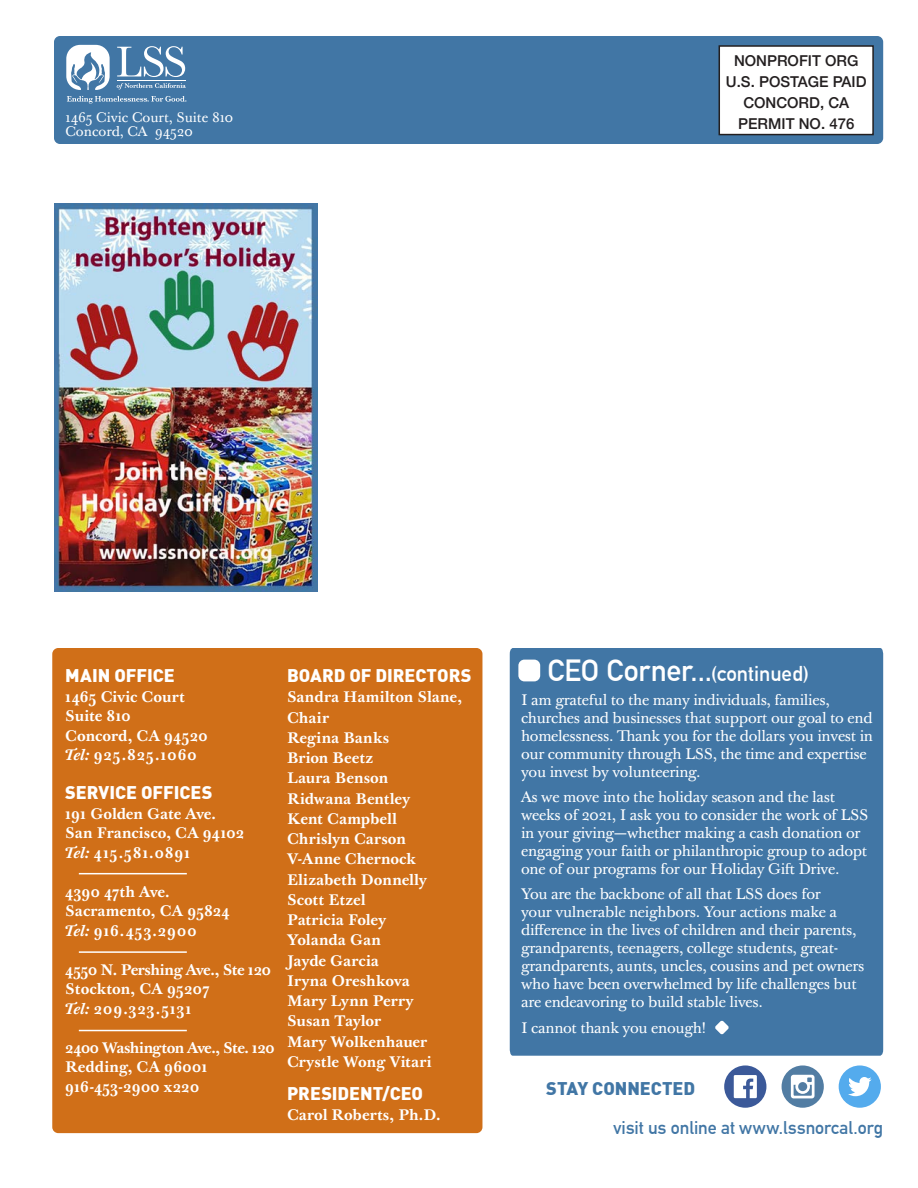
<style>
.page{position:relative;width:918px;height:1188px;background:#fff}
.page>*{position:absolute;margin:0;border:0;box-sizing:border-box;transform-origin:0 0}
.t1{font:700 30px "DIN Alternate";letter-spacing:-.005em;color:#fff}
.t2{font:900 18px "DIN";color:#fff}
.t3{font:700 18px "DIN Alternate";color:#4176a5}
.t4{font:900 18px "DIN";color:#4176a5}
.t5{font:15px/18px "Baskerville Ten Pro";letter-spacing:-.02em;color:#fff}
.t6{font:700 15px/20.2px "Baskerville Ten Pro";letter-spacing:.01em;color:#fff}
.t7{font:500 15px "Helvetica Neue";color:#231f20}
.t8{font:700 15px "Baskerville Ten Pro";letter-spacing:.07em;color:#fff}
.t9{font:700 15px "Baskerville Ten Pro";letter-spacing:-.035em;color:#fff}
.t10{font:700 15px "Baskerville Ten Pro";letter-spacing:-.025em;color:#fff}
.t11{font:700 15px "Baskerville Ten Pro";letter-spacing:.06em;color:#fff}
.t12{font:13.5px "Baskerville Ten Pro";color:#fff}
.s1{font-style:italic}
.s2{font-size:21px}
</style>
<div class="page">
<div style="left:52px;top:648px;width:430px;height:485px;background:#d06f18;border-radius:6px"></div>
<div style="left:54px;top:36px;width:829px;height:108px;background:#4176a5;border-radius:6px"></div>
<svg style="left:117px;top:83px;width:69px;height:6px"></svg>
<svg style="left:117px;top:46px;width:68px;height:31px"></svg>
<hr style="left:117px;top:80px;width:68px;height:1px;background:#fff">
<svg style="left:66px;top:45px;width:44px;height:45px"></svg>
<svg style="left:67px;top:96px;width:119px;height:7px"></svg>
<div style="left:724px;top:1065px;width:42px;height:43px;background:#3b5999;border-radius:50%"></div>
<svg style="left:734px;top:1075px;width:23px;height:23px"></svg>
<div style="left:782px;top:1065px;width:42px;height:43px;background:#527da3;border-radius:50%"></div>
<svg style="left:791px;top:1075px;width:24px;height:23px"></svg>
<div style="left:839px;top:1065px;width:42px;height:43px;background:#54abed;border-radius:50%"></div>
<svg style="left:848px;top:1077px;width:24px;height:19px"></svg>
<hr style="left:79px;top:873px;width:108px;height:1px;background:#fff">
<hr style="left:79px;top:951px;width:108px;height:2px;background:#fff">
<hr style="left:79px;top:1030px;width:108px;height:1px;background:#fff">
<div style="left:719px;top:46px;width:154px;height:89px;background:#fff"></div>
<div style="left:719px;top:45px;width:155px;height:90px;border:2px solid #231f20"></div>
<div style="left:510px;top:648px;width:373px;height:408px;background:#4176a5"></div>
<svg style="left:715px;top:1021px;width:14px;height:13px"></svg>
<div style="left:518px;top:660px;width:22px;height:21px;background:#fff;border-radius:6px"></div>
<img style="left:54px;top:203px;width:263px;height:389px">
<p class="t12" style="left:66px;top:109px;width:169px">1465 Civic Court, Suite 810</p>
<p class="t12" style="left:66px;top:123px;width:129px">Concord, CA 94520</p>
<p class="t7" style="left:734px;top:48px;width:126px">NONPROFIT ORG</p>
<p class="t7" style="left:726px;top:69px;width:142px">U.S. POSTAGE PAID</p>
<p class="t7" style="left:743px;top:90px;width:107px">CONCORD, CA</p>
<p class="t7" style="left:738px;top:111px;width:118px">PERMIT NO. 476</p>
<p class="t2" style="left:65px;top:664px;width:111px">MAIN OFFICE</p>
<p class="t6" style="left:65px;top:687px;width:121px">1465 Civic Court</p>
<p class="t6" style="left:65px;top:706px;width:67px">Suite 810</p>
<p class="t6" style="left:65px;top:726px;width:144px">Concord, CA 94520</p>
<p class="t8" style="left:65px;top:746px;width:133px"><span class="s1">Tel:</span> 925.825.1060</p>
<p class="t2" style="left:65px;top:781px;width:149px">SERVICE OFFICES</p>
<p class="t6" style="left:65px;top:804px;width:152px">191 Golden Gate Ave.</p>
<p class="t6" style="left:65px;top:823px;width:180px">San Francisco, CA 94102</p>
<p class="t11" style="left:65px;top:843px;width:126px"><span class="s1">Tel:</span> 415.581.0891</p>
<p class="t6" style="left:65px;top:882px;width:106px">4390 47th Ave.</p>
<p class="t6" style="left:65px;top:901px;width:166px">Sacramento, CA 95824</p>
<p class="t8" style="left:65px;top:921px;width:133px"><span class="s1">Tel:</span> 916.453.2900</p>
<p class="t10" style="left:65px;top:960px;width:207px">4550 N. Pershing Ave., Ste 120</p>
<p class="t6" style="left:65px;top:979px;width:146px">Stockton, CA 95207</p>
<p class="t8" style="left:65px;top:999px;width:128px"><span class="s1">Tel:</span> 209.323.5131</p>
<p class="t9" style="left:65px;top:1038px;width:211px">2400 Washington Ave., Ste. 120</p>
<p class="t6" style="left:65px;top:1057px;width:144px">Redding, CA 96001</p>
<p class="t6" style="left:65px;top:1077px;width:135px">916-453-2900 x220</p>
<p class="t2" style="left:287px;top:664px;width:186px">BOARD OF DIRECTORS</p>
<p class="t6" style="left:287px;top:688px;width:177px">Sandra Hamilton Slane,<br>Chair</p>
<p class="t6" style="left:287px;top:728px;width:104px">Regina Banks</p>
<p class="t6" style="left:287px;top:748px;width:88px">Brion Beetz</p>
<p class="t6" style="left:287px;top:769px;width:103px">Laura Benson</p>
<p class="t6" style="left:287px;top:789px;width:125px">Ridwana Bentley</p>
<p class="t6" style="left:287px;top:809px;width:111px">Kent Campbell</p>
<p class="t6" style="left:287px;top:829px;width:120px">Chrislyn Carson</p>
<p class="t6" style="left:287px;top:850px;width:130px">V-Anne Chernock</p>
<p class="t6" style="left:287px;top:870px;width:141px">Elizabeth Donnelly</p>
<p class="t6" style="left:287px;top:890px;width:80px">Scott Etzel</p>
<p class="t6" style="left:287px;top:910px;width:101px">Patricia Foley</p>
<p class="t6" style="left:287px;top:931px;width:95px">Yolanda Gan</p>
<p class="t6" style="left:287px;top:951px;width:94px">Jayde Garcia</p>
<p class="t6" style="left:287px;top:971px;width:124px">Iryna Oreshkova</p>
<p class="t6" style="left:287px;top:991px;width:128px">Mary Lynn Perry</p>
<p class="t6" style="left:287px;top:1012px;width:96px">Susan Taylor</p>
<p class="t6" style="left:287px;top:1032px;width:142px">Mary Wolkenhauer</p>
<p class="t6" style="left:287px;top:1052px;width:146px">Crystle Wong Vitari</p>
<p class="t2" style="left:287px;top:1081px;width:138px">PRESIDENT/CEO</p>
<p class="t6" style="left:287px;top:1105px;width:155px">Carol Roberts, Ph.D.</p>
<p class="t1" style="left:547px;top:648px;width:263px">CEO Corner...<span class="s2">(continued)</span></p>
<p class="t5" style="left:521px;top:692px;width:354px">I am grateful to the many individuals, families, churches and businesses that support our goal to end homelessness. Thank you for the dollars you invest in our community through LSS, the time and expertise you invest by volunteering.</p>
<p class="t5" style="left:521px;top:788px;width:349px">As we move into the holiday season and the last weeks of 2021, I ask you to consider the work of LSS in your giving—whether making a cash donation or engaging your faith or philanthropic group to adopt one of our programs for our Holiday Gift Drive.</p>
<p class="t5" style="left:521px;top:885px;width:345px">You are the backbone of all that LSS does for<br>your vulnerable neighbors. Your actions make a difference in the lives of children and their parents, grandparents, teenagers, college students, great&shy;grandparents, aunts, uncles, cousins and pet owners who have been overwhelmed by life challenges but are endeavoring to build stable lives.</p>
<p class="t5" style="left:521px;top:1019px;width:187px">I cannot thank you enough!</p>
<p class="t4" style="left:546px;top:1077px;width:150px">STAY CONNECTED</p>
<p class="t3" style="left:613px;top:1114px;width:271px">visit us online at www.lssnorcal.org</p>
</div>
